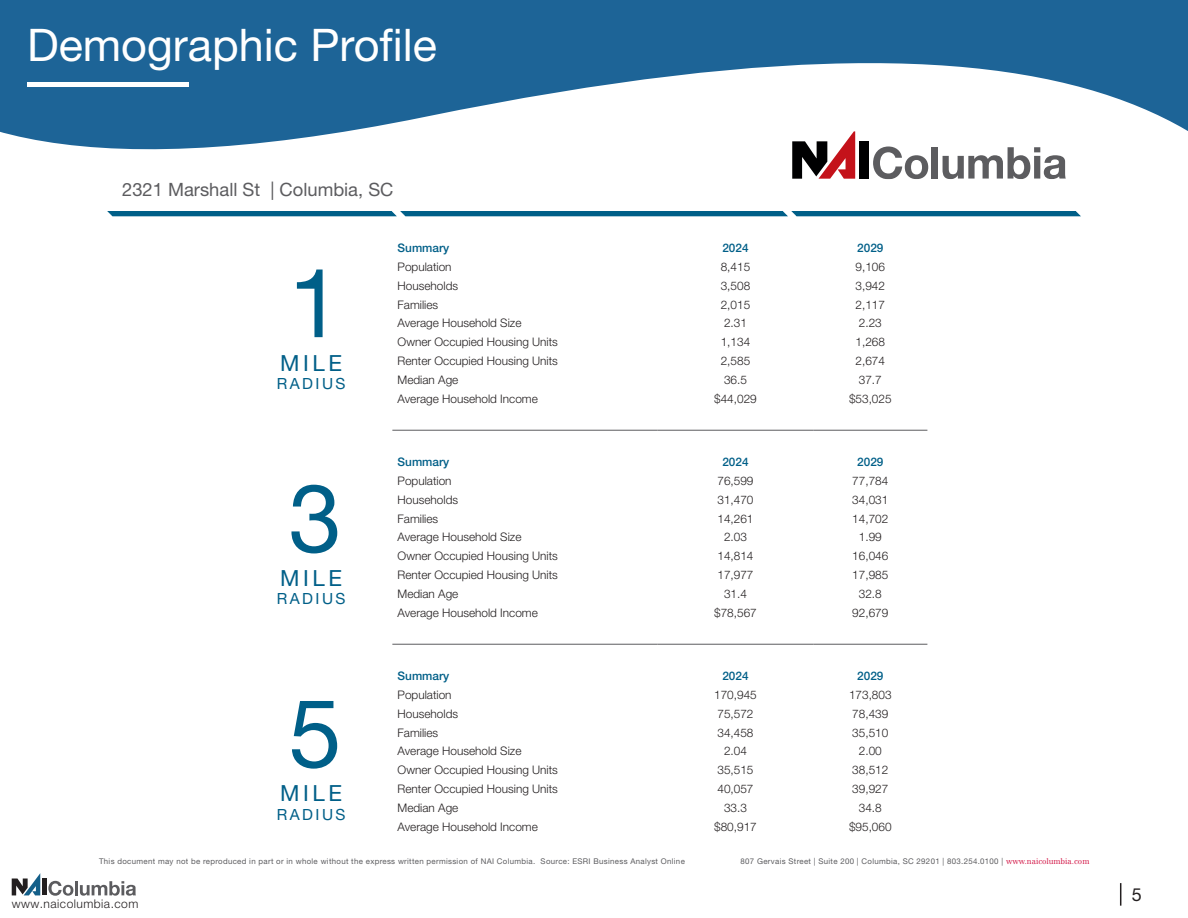
<style>
.page{position:relative;width:1188px;height:918px;background:#fff}
.page>*{position:absolute;margin:0;border:0;box-sizing:border-box;transform-origin:0 0}
.t1{font:95.4px "Helvetica Neue LT Std";color:#005f88}
.t2{font:45px "Helvetica Neue LT Std";color:#fff}
.t3{font:22.35px "Helvetica Neue LT Std";letter-spacing:.16em;color:#005f88}
.t4{font:18.3px "Helvetica Neue LT Std";color:#5c5c5f}
.t5{font:18px "Helvetica Neue LT Std";color:#231f20}
.t6{font:15.45px "Helvetica Neue LT Std";letter-spacing:.16em;color:#005f88}
.t7{font:300 12px "Helvetica Neue LT Std";letter-spacing:.04em;color:#231f20}
.t8{font:300 11.85px "Helvetica Neue LT Std";color:#231f20}
.t9{font:500 11.85px "Helvetica Neue LT Std";color:#005f88}
.t10{font:7.8px "Helvetica Neue LT Std";letter-spacing:.04em;color:#5c5c5f}
.s1{font-family:"Centennial LT Std";font-weight:300;color:#d10e40}
</style>
<div class="page">
<hr style="left:42px;top:879px;width:4px;height:16px;background:#231f20">
<svg style="left:12px;top:873px;width:28px;height:22px"></svg>
<svg style="left:48px;top:881px;width:25px;height:15px"></svg>
<hr style="left:75px;top:881px;width:3px;height:14px;background:#5c5c5f">
<svg style="left:80px;top:881px;width:56px;height:15px"></svg>
<svg style="left:1120px;top:883px;width:1px;height:23px"></svg>
<hr style="left:392px;top:430px;width:266px;height:1px;background:#5c5c5f">
<hr style="left:658px;top:430px;width:155px;height:1px;background:#5c5c5f">
<hr style="left:813px;top:430px;width:114px;height:1px;background:#5c5c5f">
<hr style="left:392px;top:644px;width:266px;height:1px;background:#5c5c5f">
<hr style="left:658px;top:644px;width:155px;height:1px;background:#5c5c5f">
<hr style="left:813px;top:644px;width:114px;height:1px;background:#5c5c5f">
<svg style="left:0;top:0;width:1188px;height:217px"></svg>
<hr style="left:27px;top:83px;width:162px;height:4px;background:#fff">
<p class="t2" style="left:27px;top:18px;width:412px">Demographic Profile</p>
<p class="t4" style="left:122px;top:179px;width:273px">2321 Marshall St | Columbia, SC</p>
<p class="t1" style="left:289px;top:246px;width:55px">1</p>
<p class="t3" style="left:280px;top:349px;width:63px">MILE</p>
<p class="t6" style="left:277px;top:375px;width:70px">RADIUS</p>
<p class="t1" style="left:289px;top:462px;width:55px">3</p>
<p class="t3" style="left:280px;top:565px;width:63px">MILE</p>
<p class="t6" style="left:277px;top:590px;width:70px">RADIUS</p>
<p class="t1" style="left:289px;top:677px;width:55px">5</p>
<p class="t3" style="left:280px;top:780px;width:63px">MILE</p>
<p class="t6" style="left:277px;top:805px;width:70px">RADIUS</p>
<p class="t9" style="left:398px;top:241px;width:53px">Summary</p>
<p class="t9" style="left:722px;top:241px;width:28px">2024</p>
<p class="t9" style="left:857px;top:241px;width:28px">2029</p>
<p class="t8" style="left:398px;top:259px;width:55px">Population</p>
<p class="t8" style="left:721px;top:259px;width:31px">8,415</p>
<p class="t8" style="left:856px;top:259px;width:31px">9,106</p>
<p class="t8" style="left:398px;top:278px;width:62px">Households</p>
<p class="t8" style="left:721px;top:278px;width:31px">3,508</p>
<p class="t8" style="left:856px;top:278px;width:31px">3,942</p>
<p class="t8" style="left:398px;top:297px;width:42px">Families</p>
<p class="t8" style="left:721px;top:297px;width:31px">2,015</p>
<p class="t8" style="left:856px;top:297px;width:31px">2,117</p>
<p class="t8" style="left:398px;top:316px;width:125px">Average Household Size</p>
<p class="t8" style="left:724px;top:316px;width:24px">2.31</p>
<p class="t8" style="left:859px;top:316px;width:24px">2.23</p>
<p class="t8" style="left:398px;top:335px;width:162px">Owner Occupied Housing Units</p>
<p class="t8" style="left:721px;top:335px;width:31px">1,134</p>
<p class="t8" style="left:856px;top:335px;width:31px">1,268</p>
<p class="t8" style="left:398px;top:354px;width:162px">Renter Occupied Housing Units</p>
<p class="t8" style="left:721px;top:354px;width:31px">2,585</p>
<p class="t8" style="left:856px;top:354px;width:31px">2,674</p>
<p class="t8" style="left:398px;top:373px;width:62px">Median Age</p>
<p class="t8" style="left:724px;top:373px;width:24px">36.5</p>
<p class="t8" style="left:859px;top:373px;width:24px">37.7</p>
<p class="t8" style="left:398px;top:392px;width:142px">Average Household Income</p>
<p class="t8" style="left:714px;top:392px;width:44px">$44,029</p>
<p class="t8" style="left:849px;top:392px;width:44px">$53,025</p>
<p class="t9" style="left:398px;top:455px;width:53px">Summary</p>
<p class="t9" style="left:722px;top:455px;width:28px">2024</p>
<p class="t9" style="left:857px;top:455px;width:28px">2029</p>
<p class="t8" style="left:398px;top:473px;width:55px">Population</p>
<p class="t8" style="left:717px;top:473px;width:38px">76,599</p>
<p class="t8" style="left:852px;top:473px;width:38px">77,784</p>
<p class="t8" style="left:398px;top:492px;width:62px">Households</p>
<p class="t8" style="left:717px;top:492px;width:38px">31,470</p>
<p class="t8" style="left:852px;top:492px;width:38px">34,031</p>
<p class="t8" style="left:398px;top:511px;width:42px">Families</p>
<p class="t8" style="left:717px;top:511px;width:38px">14,261</p>
<p class="t8" style="left:852px;top:511px;width:38px">14,702</p>
<p class="t8" style="left:398px;top:530px;width:125px">Average Household Size</p>
<p class="t8" style="left:724px;top:530px;width:24px">2.03</p>
<p class="t8" style="left:859px;top:530px;width:24px">1.99</p>
<p class="t8" style="left:398px;top:549px;width:162px">Owner Occupied Housing Units</p>
<p class="t8" style="left:717px;top:549px;width:38px">14,814</p>
<p class="t8" style="left:852px;top:549px;width:38px">16,046</p>
<p class="t8" style="left:398px;top:568px;width:162px">Renter Occupied Housing Units</p>
<p class="t8" style="left:717px;top:568px;width:38px">17,977</p>
<p class="t8" style="left:852px;top:568px;width:38px">17,985</p>
<p class="t8" style="left:398px;top:587px;width:62px">Median Age</p>
<p class="t8" style="left:724px;top:587px;width:24px">31.4</p>
<p class="t8" style="left:859px;top:587px;width:24px">32.8</p>
<p class="t8" style="left:398px;top:606px;width:142px">Average Household Income</p>
<p class="t8" style="left:714px;top:606px;width:44px">$78,567</p>
<p class="t8" style="left:852px;top:606px;width:38px">92,679</p>
<p class="t9" style="left:398px;top:669px;width:53px">Summary</p>
<p class="t9" style="left:722px;top:669px;width:28px">2024</p>
<p class="t9" style="left:857px;top:669px;width:28px">2029</p>
<p class="t8" style="left:398px;top:687px;width:55px">Population</p>
<p class="t8" style="left:714px;top:687px;width:44px">170,945</p>
<p class="t8" style="left:849px;top:687px;width:44px">173,803</p>
<p class="t8" style="left:398px;top:706px;width:62px">Households</p>
<p class="t8" style="left:717px;top:706px;width:38px">75,572</p>
<p class="t8" style="left:852px;top:706px;width:38px">78,439</p>
<p class="t8" style="left:398px;top:725px;width:42px">Families</p>
<p class="t8" style="left:717px;top:725px;width:38px">34,458</p>
<p class="t8" style="left:852px;top:725px;width:38px">35,510</p>
<p class="t8" style="left:398px;top:744px;width:125px">Average Household Size</p>
<p class="t8" style="left:724px;top:744px;width:24px">2.04</p>
<p class="t8" style="left:859px;top:744px;width:24px">2.00</p>
<p class="t8" style="left:398px;top:763px;width:162px">Owner Occupied Housing Units</p>
<p class="t8" style="left:717px;top:763px;width:38px">35,515</p>
<p class="t8" style="left:852px;top:763px;width:38px">38,512</p>
<p class="t8" style="left:398px;top:782px;width:162px">Renter Occupied Housing Units</p>
<p class="t8" style="left:717px;top:782px;width:38px">40,057</p>
<p class="t8" style="left:852px;top:782px;width:38px">39,927</p>
<p class="t8" style="left:398px;top:801px;width:62px">Median Age</p>
<p class="t8" style="left:724px;top:801px;width:24px">33.3</p>
<p class="t8" style="left:859px;top:801px;width:24px">34.8</p>
<p class="t8" style="left:398px;top:820px;width:142px">Average Household Income</p>
<p class="t8" style="left:714px;top:820px;width:44px">$80,917</p>
<p class="t8" style="left:849px;top:820px;width:44px">$95,060</p>
<p class="t10" style="left:99px;top:856px;width:587px">This document may not be reproduced in part or in whole without the express written permission of NAI Columbia. Source: ESRI Business Analyst Online</p>
<p class="t10" style="left:741px;top:856px;width:350px">807 Gervais Street | Suite 200 | Columbia, SC 29201 | 803.254.0100 | <span class="s1">www.naicolumbia.com</span></p>
<p class="t7" style="left:12px;top:897px;width:128px">www.naicolumbia.com</p>
<h3 class="t5" style="left:1132px;top:884px;width:12px">5</h3>
</div>
